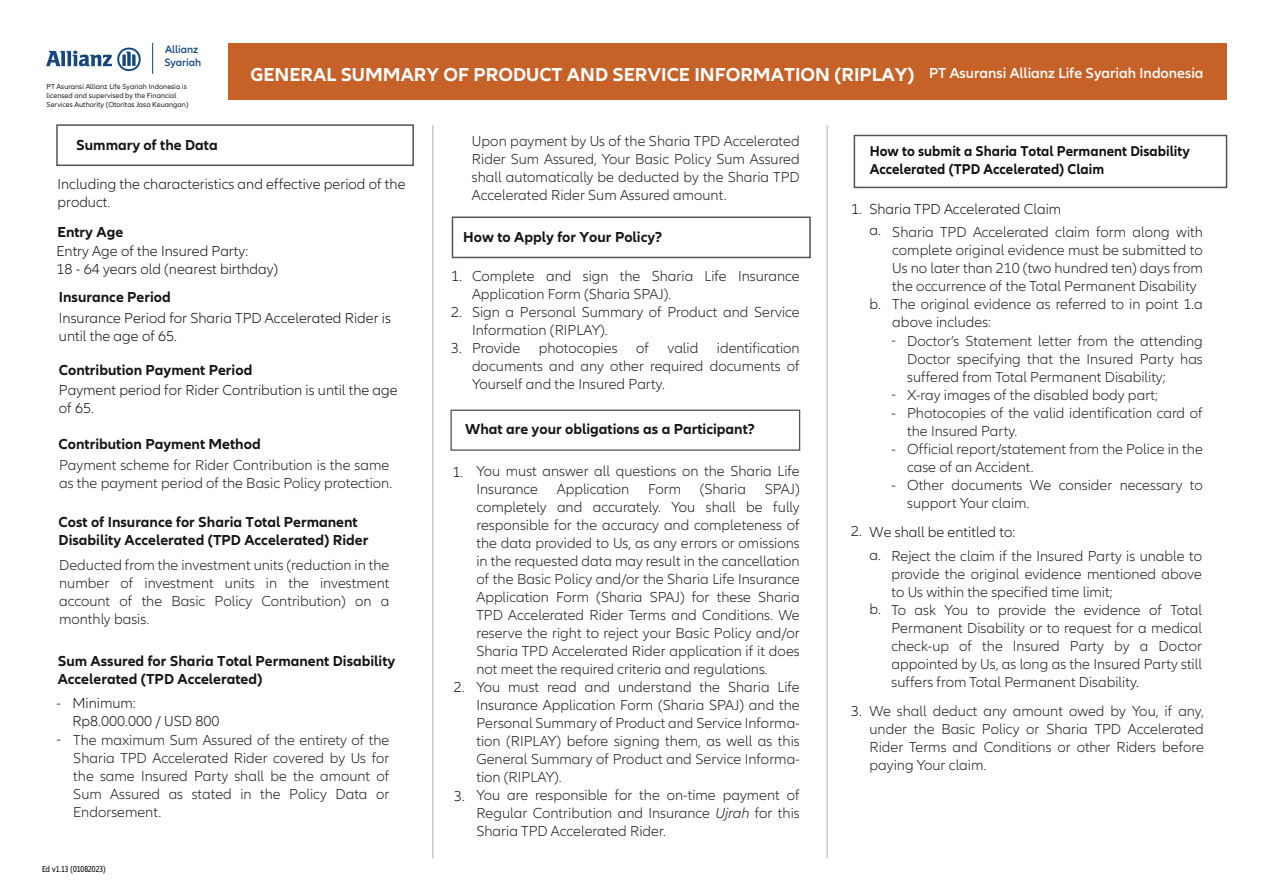
<style>
.page{position:relative;width:1263px;height:893px;background:#fff}
.page>*{position:absolute;margin:0;border:0;box-sizing:border-box;transform-origin:0 0}
.t1{font:700 19.5px "Allianz Neo";color:#fff}
.t2{font:300 15px/18px "Allianz Neo";color:#231f20}
.t3{font:300 15px/18px "Allianz Neo";color:#151518}
.t4{font:700 15px/18px "Allianz Neo";color:#151518}
.t5{font:600 15px "Allianz Neo";color:#fff}
.t6{font:700 14.7px/17.1px "Allianz Neo";color:#0e1113}
.t7{font:600 10.95px "Allianz Neo";color:#14477e}
.t8{font:condensed 9px "Allianz Neo";color:#040504}
.t9{font:condensed 9px "Allianz Neo";color:#040503}
.t10{font:7.5px/9px "Allianz Neo";color:#231f20}
.s1{font-style:italic}
</style>
<div class="page">
<hr style="left:826px;top:125px;width:2px;height:733px;background:#c6c9c9">
<hr style="left:432px;top:125px;width:1px;height:733px;background:#c6c9c9">
<div style="left:854px;top:135px;width:373px;height:53px;border:2px solid #505555"></div>
<div style="left:450px;top:410px;width:350px;height:41px;border:1px solid #505555"></div>
<div style="left:452px;top:217px;width:359px;height:41px;border:2px solid #505555"></div>
<div style="left:56px;top:124px;width:358px;height:42px;border:2px solid #505555"></div>
<div style="left:228px;top:43px;width:998px;height:56px;background:#c66128"></div>
<svg style="left:46px;top:48px;width:95px;height:23px"></svg>
<hr style="left:152px;top:43px;width:1px;height:31px;background:#14477e">
<p class="t7" style="left:165px;top:43px;width:35px">Allianz</p>
<p class="t7" style="left:165px;top:56px;width:38px">Syariah</p>
<p class="t10" style="left:47px;top:82px;width:143px">PT Asuransi Allianz Life Syariah Indonesia is licensed and supervised by the Financial<br>Services Authority (Otoritas Jasa Keuangan)</p>
<h1 class="t1" style="left:250px;top:63px;width:665px">GENERAL SUMMARY OF PRODUCT AND SERVICE INFORMATION (RIPLAY)</h1>
<p class="t5" style="left:929px;top:64px;width:276px">PT Asuransi Allianz Life Syariah Indonesia</p>
<p class="t4" style="left:76px;top:136px;width:143px">Summary of the Data</p>
<p class="t3" style="left:57px;top:175px;width:350px">Including the characteristics and effective period of the product.</p>
<p class="t4" style="left:57px;top:223px;width:67px">Entry Age</p>
<p class="t3" style="left:57px;top:243px;width:223px">Entry Age of the Insured Party:<br>18 - 64 years old (nearest birthday)</p>
<p class="t4" style="left:59px;top:288px;width:113px">Insurance Period</p>
<p class="t3" style="left:59px;top:309px;width:334px">Insurance Period for Sharia TPD Accelerated Rider is until the age of 65.</p>
<p class="t4" style="left:59px;top:362px;width:195px">Contribution Payment Period</p>
<p class="t3" style="left:59px;top:382px;width:340px">Payment period for Rider Contribution is until the age of 65.</p>
<p class="t4" style="left:59px;top:436px;width:204px">Contribution Payment Method</p>
<p class="t2" style="left:59px;top:456px;width:335px">Payment scheme for Rider Contribution is the same as the payment period of the Basic Policy protection.</p>
<p class="t4" style="left:59px;top:514px;width:311px">Cost of Insurance for Sharia Total Permanent<br>Disability Accelerated (TPD Accelerated) Rider</p>
<p class="t2" style="left:59px;top:556px;width:332px;text-align:justify">Deducted from the investment units (reduction in the number of investment units in the investment account of the Basic Policy Contribution) on a monthly basis.</p>
<p class="t4" style="left:58px;top:653px;width:339px">Sum Assured for Sharia Total Permanent Disability<br>Accelerated (TPD Accelerated)</p>
<p class="t3" style="left:72px;top:694px;width:149px">Minimum:<br>Rp8.000.000 / USD 800</p>
<p class="t3" style="left:57px;top:694px;width:6px">-</p>
<p class="t3" style="left:57px;top:730px;width:6px">-</p>
<p class="t2" style="left:73px;top:732px;width:318px;text-align:justify">The maximum Sum Assured of the entirety of the Sharia TPD Accelerated Rider covered by Us for the same Insured Party shall be the amount of Sum Assured as stated in the Policy Data or Endorsement.</p>
<p class="t9" style="left:42px;top:863px;width:65px">Ed v1.13 (01082023)</p>
<p class="t8" style="left:61px;top:863px;width:42px">9 (1507202 )</p>
<p class="t8" style="left:65px;top:863px;width:25px">0 12 6</p>
<p class="t8" style="left:65px;top:863px;width:25px">2 2 7</p>
<p class="t2" style="left:472px;top:133px;width:329px;text-align:justify">Upon payment by Us of the Sharia TPD Accelerated Rider Sum Assured, Your Basic Policy Sum Assured shall automatically be deducted by the Sharia TPD Accelerated Rider Sum Assured amount.</p>
<p class="t4" style="left:463px;top:228px;width:201px">How to Apply for Your Policy?</p>
<p class="t3" style="left:451px;top:267px;width:12px">1.</p>
<p class="t3" style="left:451px;top:303px;width:12px">2.</p>
<p class="t3" style="left:451px;top:339px;width:12px">3.</p>
<p class="t2" style="left:472px;top:268px;width:329px">Complete and sign the Sharia Life Insurance Application Form (Sharia SPAJ).<br>Sign a Personal Summary of Product and Service Information (RIPLAY).<br>Provide photocopies of valid identification documents and any other required documents of Yourself and the Insured Party.</p>
<p class="t4" style="left:465px;top:420px;width:291px">What are your obligations as a Participant?</p>
<p class="t3" style="left:452px;top:463px;width:12px">1.</p>
<p class="t3" style="left:454px;top:679px;width:12px">2.</p>
<p class="t3" style="left:454px;top:788px;width:12px">3.</p>
<p class="t2" style="left:476px;top:463px;width:325px">You must answer all questions on the Sharia Life<br>Insurance</p>
<p class="t2" style="left:476px;top:481px;width:325px;text-indent:288px">SPAJ) completely and accurately. You shall be fully responsible for the accuracy and completeness of the data provided to Us, as any errors or omissions in the requested data may result in the cancellation of the Basic Policy and/or the Sharia Life Insurance Application Form (Sharia SPAJ) for these Sharia TPD Accelerated Rider Terms and Conditions. We reserve the right to reject your Basic Policy and/or Sharia TPD Accelerated Rider application if it does not meet the required criteria and regulations.<br>You must read and understand the Sharia Life Insurance Application Form (Sharia SPAJ) and the Personal Summary of Product and Service Informa&shy;tion (RIPLAY) before signing them, as well as this General Summary of Product and Service Informa&shy;tion (RIPLAY).<br>You are responsible for the on-time payment of Regular Contribution and Insurance <span class="s1">Ujrah</span> for this Sharia TPD Accelerated Rider.</p>
<p class="t2" style="left:557px;top:481px;width:126px">Application Form</p>
<p class="t2" style="left:700px;top:481px;width:48px">(Sharia</p>
<p class="t6" style="left:870px;top:143px;width:322px">How to submit a Sharia Total Permanent Disability<br>Accelerated (TPD Accelerated) Claim</p>
<p class="t3" style="left:851px;top:201px;width:212px">1. Sharia TPD Accelerated Claim</p>
<p class="t3" style="left:869px;top:222px;width:13px">a.</p>
<p class="t3" style="left:869px;top:295px;width:13px">b.</p>
<p class="t2" style="left:892px;top:223px;width:312px">Sharia TPD Accelerated claim form along with complete original evidence must be submitted to Us no later than 210 (two hundred ten) days from the occurrence of the Total Permanent Disability The original evidence as referred to in point 1.a above includes:</p>
<p class="t3" style="left:891px;top:332px;width:6px">-</p>
<p class="t3" style="left:891px;top:385px;width:6px;line-height:18.6px">- -</p>
<p class="t3" style="left:891px;top:440px;width:6px">-</p>
<p class="t3" style="left:891px;top:477px;width:6px">-</p>
<p class="t2" style="left:907px;top:333px;width:297px">Doctor’s Statement letter from the attending Doctor specifying that the Insured Party has suffered from Total Permanent Disability; X-ray images of the disabled body part; Photocopies of the valid identification card of the Insured Party.<br>Official report/statement from the Police in the case of an Accident.<br>Other documents We consider necessary to support Your claim.</p>
<p class="t3" style="left:851px;top:523px;width:165px">2. We shall be entitled to:</p>
<p class="t3" style="left:851px;top:702px;width:12px">3.</p>
<p class="t3" style="left:870px;top:546px;width:13px">a.</p>
<p class="t3" style="left:870px;top:601px;width:13px">b.</p>
<p class="t2" style="left:891px;top:547px;width:312px">Reject the claim if the Insured Party is unable to provide the original evidence mentioned above to Us within the specified time limit;<br>To ask You to provide the evidence of Total Permanent Disability or to request for a medical check-up of the Insured Party by a Doctor appointed by Us, as long as the Insured Party still suffers from Total Permanent Disability.</p>
<p class="t2" style="left:869px;top:702px;width:336px;text-align:justify">We shall deduct any amount owed by You, if any, under the Basic Policy or Sharia TPD Accelerated Rider Terms and Conditions or other Riders before paying Your claim.</p>
</div>
